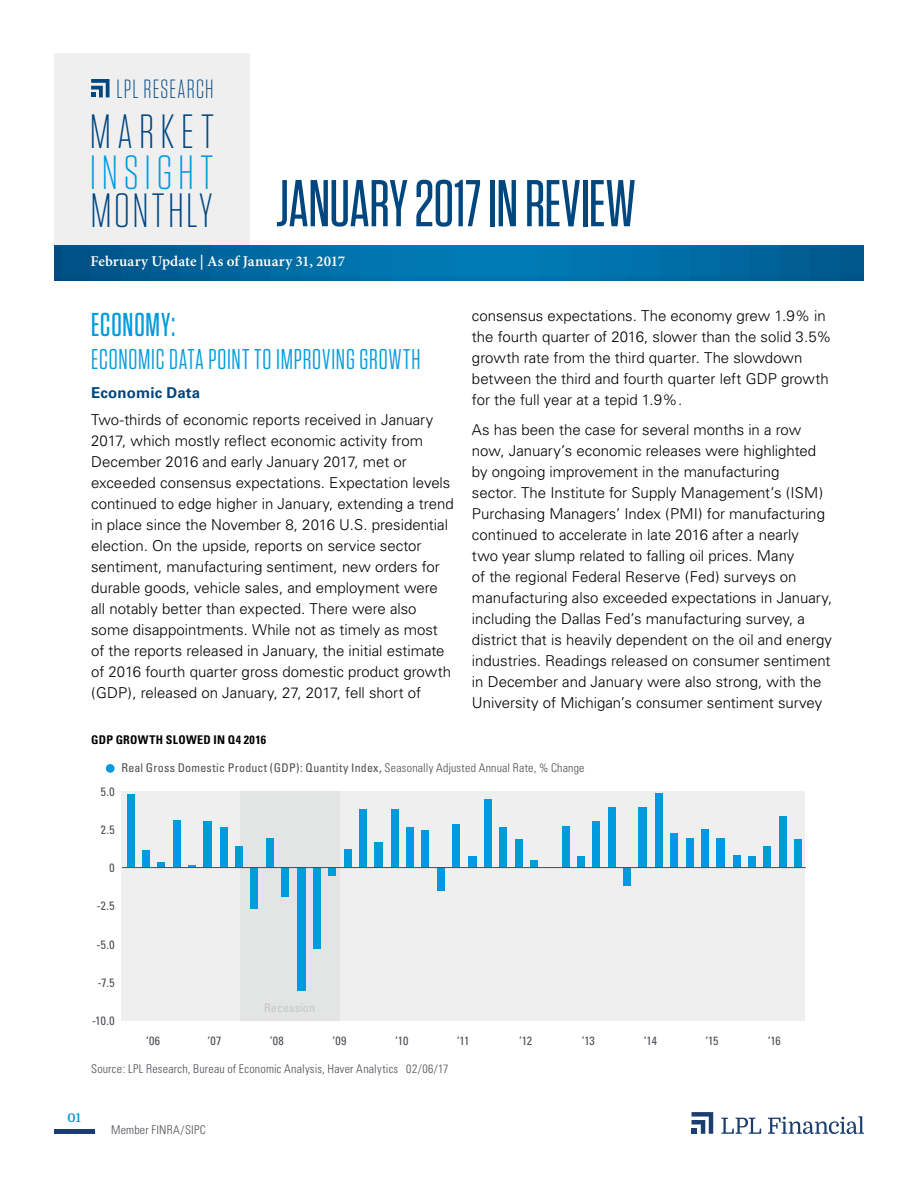
<style>
.page{position:relative;width:918px;height:1188px;background:#fff}
.page>*{position:absolute;margin:0;border:0;box-sizing:border-box;transform-origin:0 0}
.t1{font:500 66px "Tungsten Narrow";letter-spacing:-.005em;color:#00467f}
.t2{font:300 48px "Tungsten Narrow";letter-spacing:.065em;color:#00467f;scale:1.04 1}
.t3{font:300 48px "Tungsten Narrow";letter-spacing:.115em;color:#009bde;scale:1.04 1}
.t4{font:500 33px "Tungsten Narrow";letter-spacing:.03em;color:#009bde}
.t5{font:28.5px "Tungsten Narrow";letter-spacing:.025em;color:#009bde}
.t6{font:300 26.25px "Tungsten Narrow";letter-spacing:.045em;color:#00467f}
.t7{font:300 15px/21px "Univers";color:#000}
.t8{font:600 15px "Minion Pro";letter-spacing:.005em;color:#fff}
.t9{font:700 15px "Univers";letter-spacing:.01em;color:#00467f}
.t10{font:condensed 12px "Univers";letter-spacing:.02em;color:#4b4f54}
.t11{font:300 condensed 12px "Univers";letter-spacing:.015em;color:#4b4f54}
.t12{font:condensed 12px "Univers";letter-spacing:-.015em;color:#4d4f55}
.t13{font:700 condensed 12px "Univers";letter-spacing:.025em;color:#000}
.t14{font:condensed 12px "Univers";letter-spacing:.01em;color:#c7c7c8}
.t15{font:700 12px "Domine";color:#0098d8}
.s1{font-weight:300}
</style>
<div class="page">
<div style="left:54px;top:54px;width:195px;height:196px;background:#efeff0"></div>
<svg style="left:91px;top:79px;width:19px;height:18px"></svg>
<hr style="left:54px;top:1130px;width:40px;height:4px;background:#1b3e6f">
<svg style="left:692px;top:1112px;width:21px;height:22px"></svg>
<svg style="left:721px;top:1118px;width:40px;height:16px"></svg>
<svg style="left:768px;top:1116px;width:96px;height:18px"></svg>
<img style="left:54px;top:245px;width:810px;height:35px">
<div style="left:122px;top:791px;width:683px;height:230px;background:#efeff0"></div>
<div style="left:240px;top:791px;width:99px;height:230px;background:#e3e4e4"></div>
<div style="left:106px;top:764px;width:9px;height:9px;background:#009bde;border-radius:50%"></div>
<div style="left:127px;top:794px;width:7px;height:73px;background:#009bde"></div>
<div style="left:142px;top:851px;width:8px;height:16px;background:#009bde"></div>
<svg style="left:158px;top:862px;width:7px;height:5px"></svg>
<div style="left:173px;top:820px;width:8px;height:47px;background:#009bde"></div>
<svg style="left:188px;top:865px;width:8px;height:2px"></svg>
<div style="left:204px;top:821px;width:8px;height:46px;background:#009bde"></div>
<div style="left:220px;top:827px;width:8px;height:40px;background:#009bde"></div>
<div style="left:235px;top:847px;width:8px;height:20px;background:#009bde"></div>
<div style="left:251px;top:867px;width:7px;height:42px;background:#009bde"></div>
<div style="left:266px;top:838px;width:8px;height:29px;background:#009bde"></div>
<div style="left:281px;top:867px;width:8px;height:30px;background:#009bde"></div>
<div style="left:297px;top:867px;width:8px;height:124px;background:#009bde"></div>
<div style="left:313px;top:867px;width:8px;height:82px;background:#009bde"></div>
<div style="left:328px;top:867px;width:8px;height:9px;background:#009bde"></div>
<div style="left:344px;top:849px;width:7px;height:18px;background:#009bde"></div>
<div style="left:359px;top:809px;width:8px;height:58px;background:#009bde"></div>
<div style="left:374px;top:842px;width:9px;height:25px;background:#009bde"></div>
<div style="left:391px;top:809px;width:8px;height:58px;background:#009bde"></div>
<div style="left:406px;top:827px;width:8px;height:40px;background:#009bde"></div>
<div style="left:422px;top:830px;width:7px;height:37px;background:#009bde"></div>
<div style="left:437px;top:867px;width:8px;height:23px;background:#009bde"></div>
<div style="left:452px;top:825px;width:8px;height:42px;background:#009bde"></div>
<div style="left:468px;top:856px;width:8px;height:11px;background:#009bde"></div>
<div style="left:484px;top:799px;width:8px;height:68px;background:#009bde"></div>
<div style="left:499px;top:827px;width:8px;height:40px;background:#009bde"></div>
<div style="left:515px;top:840px;width:7px;height:27px;background:#009bde"></div>
<div style="left:530px;top:860px;width:8px;height:7px;background:#009bde"></div>
<div style="left:562px;top:826px;width:8px;height:41px;background:#009bde"></div>
<div style="left:577px;top:856px;width:8px;height:11px;background:#009bde"></div>
<div style="left:593px;top:821px;width:7px;height:46px;background:#009bde"></div>
<div style="left:608px;top:807px;width:8px;height:60px;background:#009bde"></div>
<div style="left:623px;top:867px;width:8px;height:19px;background:#009bde"></div>
<div style="left:639px;top:807px;width:8px;height:60px;background:#009bde"></div>
<div style="left:655px;top:793px;width:8px;height:74px;background:#009bde"></div>
<div style="left:670px;top:833px;width:8px;height:34px;background:#009bde"></div>
<div style="left:686px;top:838px;width:7px;height:29px;background:#009bde"></div>
<div style="left:701px;top:829px;width:8px;height:38px;background:#009bde"></div>
<div style="left:716px;top:838px;width:9px;height:29px;background:#009bde"></div>
<div style="left:733px;top:855px;width:8px;height:12px;background:#009bde"></div>
<div style="left:748px;top:856px;width:8px;height:11px;background:#009bde"></div>
<div style="left:764px;top:847px;width:7px;height:20px;background:#009bde"></div>
<div style="left:779px;top:816px;width:8px;height:51px;background:#009bde"></div>
<div style="left:794px;top:840px;width:8px;height:27px;background:#009bde"></div>
<hr style="left:122px;top:867px;width:684px;height:1px;background:#4b4f54">
<h3 class="t6" style="left:116px;top:76px;width:99px">LPL RESEARCH</h3>
<h2 class="t2" style="left:90px;top:108px;width:121px">MARKET</h2>
<h2 class="t3" style="left:90px;top:149px;width:120px">INSIGHT</h2>
<h2 class="t2" style="left:91px;top:187px;width:119px">MONTHLY</h2>
<h1 class="t1" style="left:276px;top:170px;width:362px">JANUARY 2017 IN REVIEW</h1>
<p class="t8" style="left:91px;top:250px;width:256px">February Update | As of January 31, 2017</p>
<h3 class="t4" style="left:91px;top:308px;width:85px">ECONOMY:</h3>
<h3 class="t5" style="left:91px;top:345px;width:331px">ECONOMIC DATA POINT TO IMPROVING GROWTH</h3>
<p class="t9" style="left:91px;top:383px;width:111px">Economic Data</p>
<p class="t7" style="left:91px;top:410px;width:364px">Two-thirds of economic reports received in January 2017, which mostly reflect economic activity from December 2016 and early January 2017, met or exceeded consensus expectations. Expectation levels continued to edge higher in January, extending a trend in place since the November 8, 2016 U.S. presidential election. On the upside, reports on service sector sentiment, manufacturing sentiment, new orders for durable goods, vehicle sales, and employment were all notably better than expected. There were also some disappointments. While not as timely as most of the reports released in January, the initial estimate of 2016 fourth quarter gross domestic product growth (GDP), released on January, 27, 2017, fell short of</p>
<p class="t13" style="left:91px;top:732px;width:176px">GDP GROWTH SLOWED IN Q4 2016</p>
<p class="t7" style="left:472px;top:305px;width:361px">consensus expectations. The economy grew 1.9% in the fourth quarter of 2016, slower than the solid 3.5% growth rate from the third quarter. The slowdown between the third and fourth quarter left GDP growth for the full year at a tepid 1.9%.</p>
<p class="t7" style="left:472px;top:419px;width:362px">As has been the case for several months in a row now, January’s economic releases were highlighted by ongoing improvement in the manufacturing<br>sector. The Institute for Supply Management’s (ISM)<br>Purchasing Managers’ Index (PMI) for manufacturing continued to accelerate in late 2016 after a nearly<br>two year slump related to falling oil prices. Many<br>of the regional Federal Reserve (Fed) surveys on manufacturing also exceeded expectations in January, including the Dallas Fed’s manufacturing survey, a district that is heavily dependent on the oil and energy industries. Readings released on consumer sentiment in December and January were also strong, with the University of Michigan’s consumer sentiment survey</p>
<p class="t10" style="left:121px;top:761px;width:465px">Real Gross Domestic Product (GDP): Quantity Index, <span class="s1">Seasonally Adjusted Annual Rate, % Change</span></p>
<p class="t10" style="left:96px;top:899px;width:20px;rotate:-2deg">-2.5</p>
<p class="t10" style="left:96px;top:937px;width:20px;rotate:-2deg">-5.0</p>
<p class="t10" style="left:98px;top:975px;width:18px;rotate:-2deg">-7.5</p>
<p class="t10" style="left:92px;top:1013px;width:24px;rotate:-2deg">-10.0</p>
<p class="t14" style="left:264px;top:1000px;width:52px">Recession</p>
<p class="t12" style="left:146px;top:1033px;width:15px">‘06</p>
<p class="t12" style="left:208px;top:1033px;width:15px">‘07</p>
<p class="t12" style="left:270px;top:1033px;width:15px">‘08</p>
<p class="t12" style="left:332px;top:1033px;width:15px">‘09</p>
<p class="t12" style="left:395px;top:1033px;width:15px">‘10</p>
<p class="t12" style="left:457px;top:1033px;width:14px">‘11</p>
<p class="t12" style="left:519px;top:1033px;width:15px">‘12</p>
<p class="t12" style="left:582px;top:1033px;width:15px">‘13</p>
<p class="t12" style="left:644px;top:1033px;width:15px">‘14</p>
<p class="t12" style="left:705px;top:1033px;width:15px">‘15</p>
<p class="t12" style="left:768px;top:1033px;width:15px">‘16</p>
<p class="t11" style="left:91px;top:1062px;width:359px">Source: LPL Research, Bureau of Economic Analysis, Haver Analytics 02/06/17</p>
<p class="t15" style="left:67px;top:1111px;width:15px">01</p>
<p class="t11" style="left:111px;top:1122px;width:96px">Member FINRA/SIPC</p>
</div>
